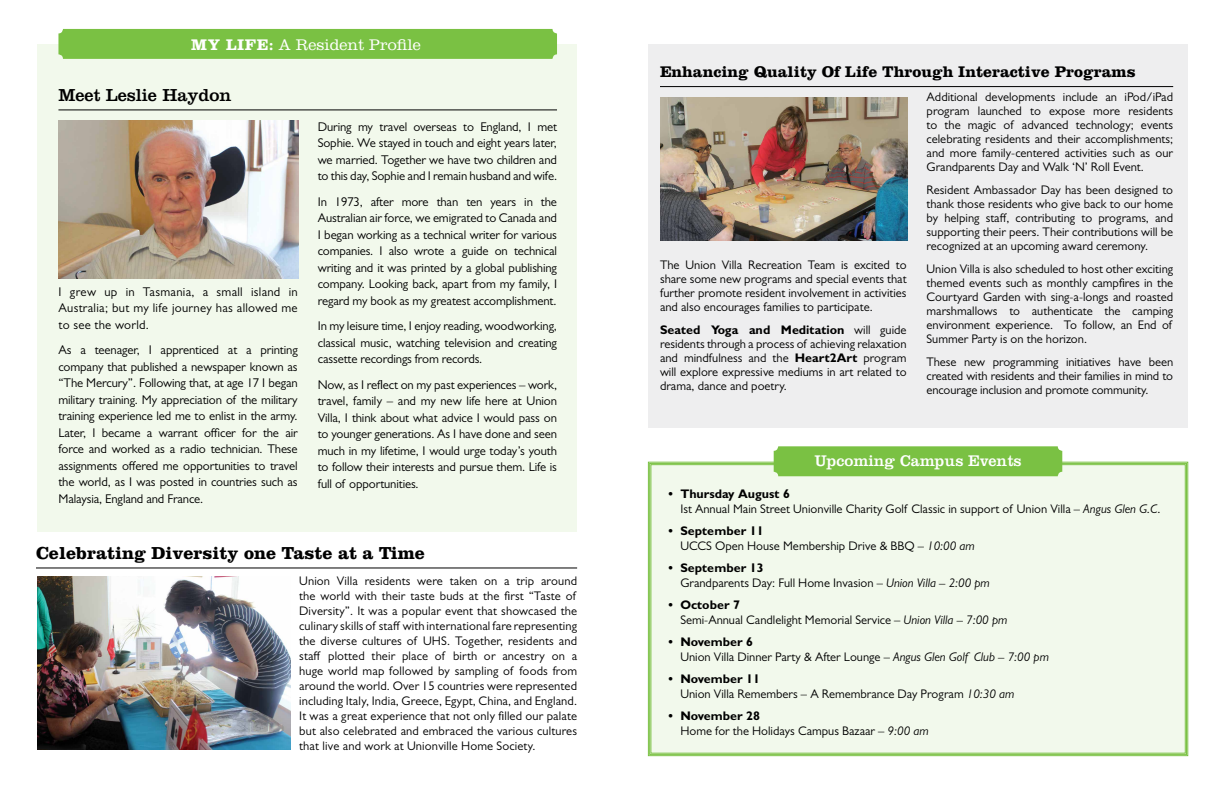
<style>
.page{position:relative;width:1224px;height:792px;background:#fff}
.page>*{position:absolute;margin:0;border:0;box-sizing:border-box;transform-origin:0 0}
.t1{font:700 18px "Clarendon LT Std";color:#000}
.t2{font:18px "Clarendon LT Std";color:#000}
.t3{font:700 16px "Clarendon LT Std";color:#000}
.t4{font:300 16px "Clarendon LT Std";color:#fff}
.t5{font:16px "Clarendon LT Std";color:#fff}
.t6{font:12.7px/16.5px "Gill Sans MT Pro";letter-spacing:-.01em;color:#000;text-align:justify}
.t7{font:12.5px/14px "Gill Sans MT Pro";color:#000;text-align:justify}
.s1{font-weight:700}
.s2{font-style:italic}
</style>
<div class="page">
<div style="left:648px;top:462px;width:540px;height:294px;background:#f2f9ec"></div>
<div style="left:37px;top:44px;width:540px;height:488px;background:#f2f9ec"></div>
<div style="left:648px;top:44px;width:540px;height:384px;background:#eeeeef"></div>
<hr style="left:58px;top:110px;width:499px;height:1px;background:#000">
<img style="left:58px;top:121px;width:241px;height:158px">
<hr style="left:660px;top:86px;width:513px;height:1px;background:#000">
<img style="left:660px;top:97px;width:247px;height:144px">
<hr style="left:36px;top:568px;width:541px;height:1px;background:#000">
<img style="left:37px;top:577px;width:253px;height:173px">
<div style="left:774px;top:446px;width:288px;height:30px;background:#7ac143;border-radius:4px"></div>
<div style="left:58px;top:29px;width:499px;height:30px;background:#7ac143;border-radius:4px"></div>
<p class="t4" style="left:191px;top:35px;width:231px"><span class="s1">MY LIFE:</span> A Resident Profile</p>
<h1 class="t2" style="left:58px;top:84px;width:174px">Meet Leslie Haydon</h1>
<p class="t6" style="left:58px;top:283px;width:241px">I grew up in Tasmania, a small island in Australia; but my life journey has allowed me to see the world.</p>
<p class="t6" style="left:58px;top:342px;width:241px">As a teenager, I apprenticed at a printing company that published a newspaper known as “The Mercury”. Following that, at age 17 I began military training. My appreciation of the military training experience led me to enlist in the army.<br>Later, I became a warrant officer for the air force and worked as a radio technician. These assignments offered me opportunities to travel the world, as I was posted in countries such as Malaysia, England and France.</p>
<p class="t6" style="left:318px;top:118px;width:241px">During my travel overseas to England, I met Sophie. We stayed in touch and eight years later, we married. Together we have two children and to this day, Sophie and I remain husband and wife.</p>
<p class="t6" style="left:318px;top:193px;width:241px;text-align:left">In 1973, after more than ten years in the Australian air force, we emigrated to Canada and I began working as a technical writer for various companies. I also wrote a guide on technical writing and it was printed by a global publishing company. Looking back, apart from my family, I regard my book as my greatest accomplishment.</p>
<p class="t6" style="left:318px;top:317px;width:241px">I n my leisure time, I enjoy reading, woodworking, classical music, watching television and creating cassette recordings from records.</p>
<p class="t6" style="left:318px;top:376px;width:241px">Now, as I reflect on my past experiences – work, travel, family – and my new life here at Union Villa, I think about what advice I would pass on to younger generations. As I have done and seen much in my lifetime, I would urge today’s youth to follow their interests and pursue them. Life is full of opportunities.</p>
<h1 class="t1" style="left:36px;top:542px;width:390px">Celebrating Diversity one Taste at a Time</h1>
<p class="t7" style="left:299px;top:573px;width:279px;line-height:15px">Union Villa residents were taken on a trip around the world with their taste buds at the first “Taste of Diversity”. It was a popular event that showcased the culinary skills of staff with international fare representing the diverse cultures of UHS. Together, residents and staff plotted their place of birth or ancestry on a huge world map followed by sampling of foods from around the world. Over 15 countries were represented including Italy, I ndia, Greece, Egypt, China, and England.<br>It was a great experience that not only filled our palate but also celebrated and embraced the various cultures that live and work at Unionville Home Society.</p>
<p class="t3" style="left:660px;top:62px;width:477px">Enhancing Quality Of Life Through Interactive Programs</p>
<p class="t7" style="left:660px;top:258px;width:248px">The Union Villa Recreation Team is excited to share some new programs and special events that further promote resident involvement in activities and also encourages families to participate.</p>
<p class="t7" style="left:660px;top:323px;width:248px"><span class="s1">Seated Yoga and Meditation</span> will guide residents through a process of achieving relaxation and mindfulness and the <span class="s1">Heart2Art</span> program will explore expressive mediums in art related to drama, dance and poetry.</p>
<p class="t7" style="left:927px;top:90px;width:248px">Additional developments include an iPod/iPad program launched to expose more residents to the magic of advanced technology; events celebrating residents and their accomplishments; and more family-centered activities such as our Grandparents Day and Walk ‘N’ Roll Event.</p>
<p class="t7" style="left:927px;top:183px;width:248px">Resident Ambassador Day has been designed to thank those residents who give back to our home by helping staff, contributing to programs, and supporting their peers. Their contributions will be recognized at an upcoming award ceremony.</p>
<p class="t7" style="left:927px;top:262px;width:248px">Union Villa is also scheduled to host other exciting themed events such as monthly campfires in the Courtyard Garden with sing-a-longs and roasted marshmallows to authenticate the camping environment experience. To follow, an End of Summer Party is on the horizon.</p>
<p class="t7" style="left:927px;top:355px;width:248px">These new programming initiatives have been created with residents and their families in mind to encourage inclusion and promote community.</p>
<p class="t5" style="left:814px;top:452px;width:209px">Upcoming Campus Events</p>
<p class="t7" style="left:680px;top:487px;width:482px;line-height:15px;text-indent:-12px"><span class="s1">• Thursday August 6<br></span>I st Annual Main Street Unionville Charity Golf Classic in support of Union Villa – <span class="s2">Angus Glen G.C.</span></p>
<p class="t7" style="left:680px;top:524px;width:296px;line-height:15px;text-indent:-12px"><span class="s1">• September 11<br></span>UCCS Open House Membership Drive &amp; BBQ – <span class="s2">10:00 am</span></p>
<p class="t7" style="left:680px;top:561px;width:311px;line-height:15px;text-indent:-12px"><span class="s1">• September 13<br></span>Grandparents Day: Full Home Invasion – <span class="s2">Union Villa – 2:00 pm</span></p>
<p class="t7" style="left:680px;top:598px;width:328px;line-height:15px;text-indent:-12px"><span class="s1">• October 7<br></span>Semi-Annual Candlelight Memorial Service – <span class="s2">Union Villa – 7:00 pm</span></p>
<p class="t7" style="left:680px;top:635px;width:370px;line-height:15px;text-indent:-12px"><span class="s1">• November 6<br></span>Union Villa Dinner Party &amp; After Lounge – <span class="s2">Angus Glen Golf Club – 7:00 pm</span></p>
<p class="t7" style="left:680px;top:672px;width:335px;line-height:15px;text-indent:-12px"><span class="s1">• November 11<br></span>Union Villa Remembers – A Remembrance Day Program <span class="s2">10:30 am</span></p>
<p class="t7" style="left:680px;top:709px;width:250px;line-height:15px;text-indent:-12px"><span class="s1">• November 28<br></span>Home for the Holidays Campus Bazaar – <span class="s2">9:00 am</span></p>
</div>
